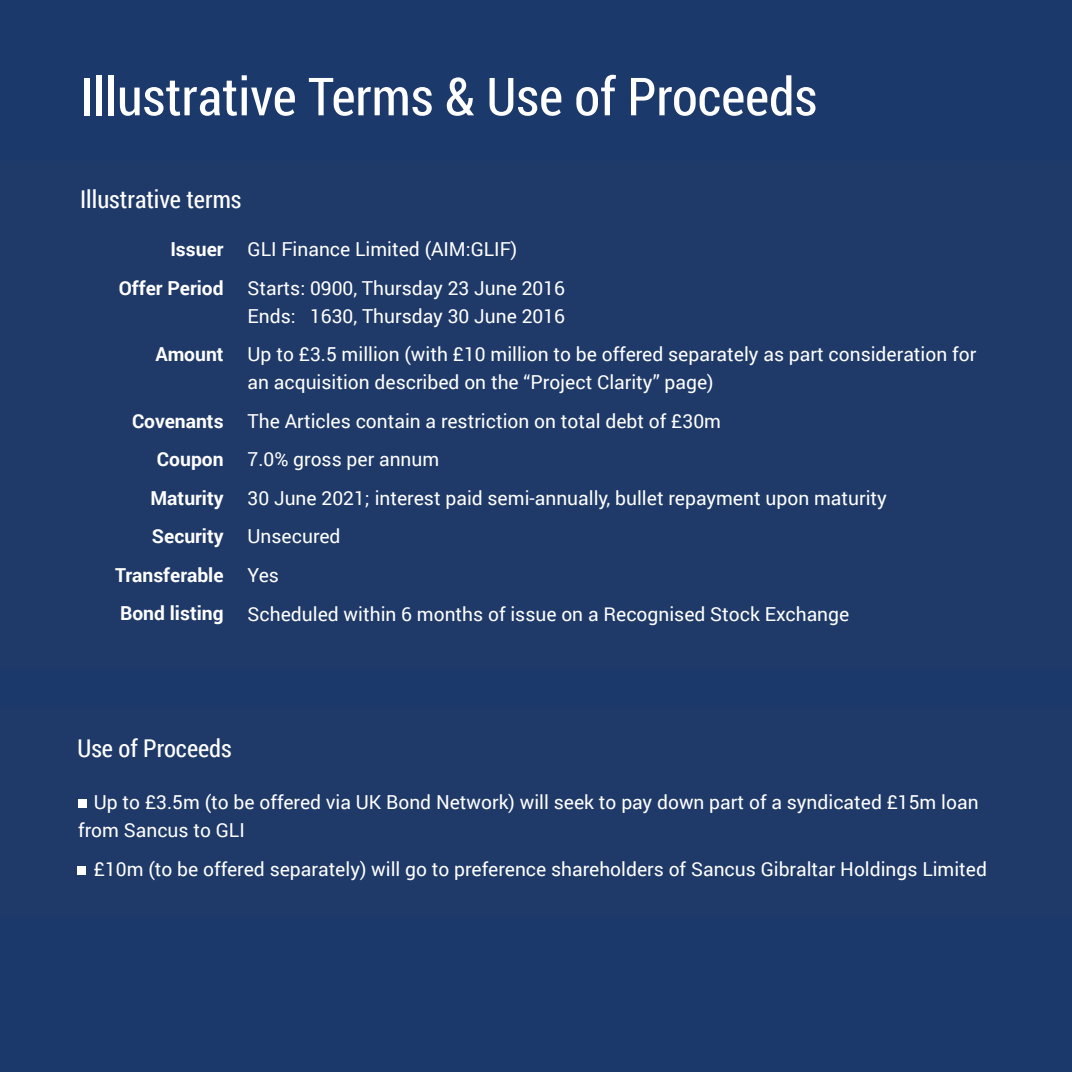
<style>
.page{position:relative;width:1072px;height:1072px;background:#fff}
.page>*{position:absolute;margin:0;border:0;box-sizing:border-box;transform-origin:0 0}
.t1{font:52.5px "Roboto Condensed";color:#fff}
.t2{font:24.5px "Roboto Condensed";color:#fff}
.t3{font:19.25px/38.5px "Roboto";color:#fff}
.t4{font:700 19.25px/38.5px "Roboto";color:#fff;text-align:right}
</style>
<div class="page">
<div style="left:0;top:0;width:1071px;height:1071px;background:#1c396c"></div>
<div style="left:78px;top:799px;width:9px;height:9px;background:#fff"></div>
<div style="left:77px;top:865px;width:9px;height:9px;background:#fff"></div>
<h1 class="t1" style="left:80px;top:60px;width:738px">Illustrative Terms &amp; Use of Proceeds</h1>
<p class="t2" style="left:80px;top:182px;width:163px">Illustrative terms</p>
<p class="t4" style="left:119px;top:229px;width:106px">Issuer<br>Offer Period</p>
<p class="t4" style="left:155px;top:334px;width:70px">Amount</p>
<p class="t4" style="left:115px;top:401px;width:110px">Covenants<br>Coupon<br>Maturity<br>Security<br>Transferable<br>Bond listing</p>
<p class="t3" style="left:247px;top:229px;width:319px">GLI Finance Limited (AIM:GLIF)<br>Starts: 0900, Thursday 23 June 2016</p>
<p class="t3" style="left:247px;top:296px;width:730px">Ends: 1630, Thursday 30 June 2016<br>Up to £3.5 million (with £10 million to be offered separately as part consideration for</p>
<p class="t3" style="left:247px;top:362px;width:641px">an acquisition described on the “Project Clarity” page)<br>The Articles contain a restriction on total debt of £30m<br>7.0% gross per annum<br>30 June 2021; interest paid semi-annually, bullet repayment upon maturity Unsecured<br>Yes<br>Scheduled within 6 months of issue on a Recognised Stock Exchange</p>
<p class="t2" style="left:77px;top:731px;width:156px">Use of Proceeds</p>
<p class="t3" style="left:78px;top:787px;width:901px;line-height:28px;text-indent:16px">Up to £3.5m (to be offered via UK Bond Network) will seek to pay down part of a syndicated £15m loan from Sancus to GLI</p>
<p class="t3" style="left:94px;top:849px;width:894px">£10m (to be offered separately) will go to preference shareholders of Sancus Gibraltar Holdings Limited</p>
</div>
